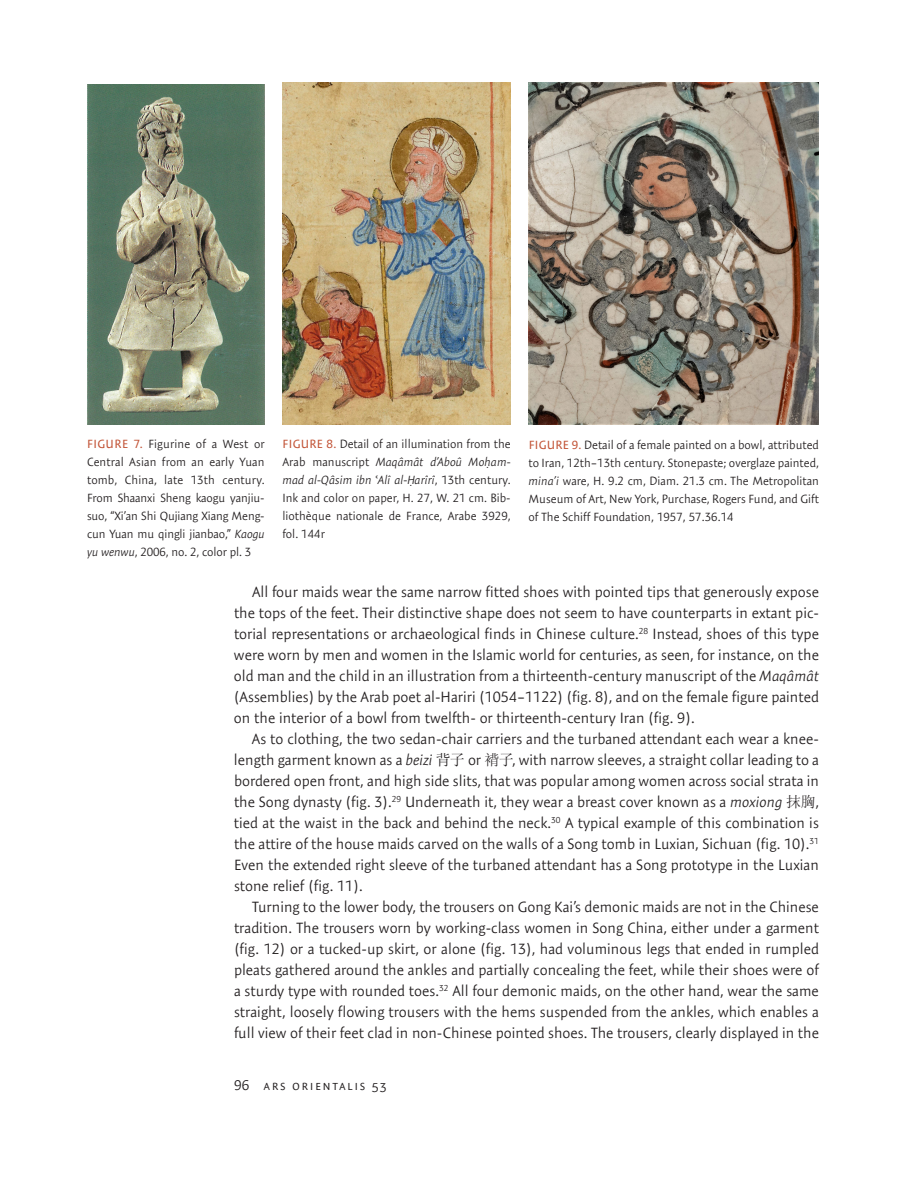
<style>
.page{position:relative;width:918px;height:1188px;background:#fff}
.page>*{position:absolute;margin:0;border:0;box-sizing:border-box;transform-origin:0 0}
.t1{font:300 15px/21px "Expo Sans Pro";color:#231f20;text-align:justify}
.t2{font:300 14.25px "Expo Sans Pro";letter-spacing:.1em;color:#231f20}
.t3{font:300 12px/18px "Expo Sans Pro";color:#231f20;text-align:justify}
.s1{font-weight:400;color:#c25437}
.s2{font-style:italic}
.s3{font-family:"Free Serif";font-weight:400}
.s4{font-family:"Cambria";font-weight:400}
.s5{font-family:"Sim Sun";font-weight:400}
</style>
<div class="page">
<img style="left:87px;top:84px;width:177px;height:341px">
<img style="left:283px;top:82px;width:227px;height:342px">
<img style="left:529px;top:82px;width:290px;height:342px">
<p class="t3" style="left:87px;top:435px;width:179px"><span class="s1">FIGURE 7.</span> Figurine of a West or Central Asian from an early Yuan tomb, China, late 13th century.<br>From Shaanxi Sheng kaogu yanjiu&shy;suo, “Xi’an Shi Qujiang Xiang Meng&shy;cun Yuan mu qingli jianbao,” <span class="s2">Kaogu yu wenwu</span>, 2006, no. 2, color pl. 3</p>
<p class="t3" style="left:283px;top:435px;width:230px"><span class="s1">FIGURE 8.</span> Detail of an illumination from the Arab manuscript <span class="s2">Maqâmât d’Aboû Moh</span><span class="s3">̣</span><span class="s2">am&shy;mad al-Qâsim ibn</span> <span class="s4">ʿ</span><span class="s2">Alî al-H</span><span class="s3">̣</span><span class="s2">arîrî</span>, 13th century.<br>Ink and color on paper, H. 27, W. 21 cm. Bib&shy;liothèque nationale de France, Arabe 3929, fol. 144r</p>
<p class="t3" style="left:529px;top:436px;width:292px"><span class="s1">FIGURE 9.</span> Detail of a female painted on a bowl, attributed to Iran, 12th–13th century. Stonepaste; overglaze painted, <span class="s2">mina’i</span> ware, H. 9.2 cm, Diam. 21.3 cm. The Metropolitan Museum of Art, New York, Purchase, Rogers Fund, and Gift of The Schiff Foundation, 1957, 57.36.14</p>
<p class="t1" style="left:234px;top:581px;width:587px;text-indent:18px">All four maids wear the same narrow fitted shoes with pointed tips that generously expose the tops of the feet. Their distinctive shape does not seem to have counterparts in extant pic&shy;torial representations or archaeological finds in Chinese culture.<sup>28</sup> Instead, shoes of this type were worn by men and women in the Islamic world for centuries, as seen, for instance, on the old man and the child in an illustration from a thirteenth-century manuscript of the <span class="s2">Maqâmât </span>(Assemblies) by the Arab poet al-Hariri (1054–1122) (fig. 8), and on the female figure painted on the interior of a bowl from twelfth- or thirteenth-century Iran (fig. 9).</p>
<p class="t1" style="left:234px;top:728px;width:587px;text-indent:18px">As to clothing, the two sedan-chair carriers and the turbaned attendant each wear a knee&shy;length garment known as a <span class="s2">beizi</span> <span class="s5">背子</span> or <span class="s5">褙子</span>, with narrow sleeves, a straight collar leading to a bordered open front, and high side slits, that was popular among women across social strata in the Song dynasty (fig. 3).<sup>29</sup> Underneath it, they wear a breast cover known as a <span class="s2">moxiong</span> <span class="s5">抹胸</span>, tied at the waist in the back and behind the neck.<sup>30</sup> A typical example of this combination is the attire of the house maids carved on the walls of a Song tomb in Luxian, Sichuan (fig. 10).<sup>31<br></sup>Even the extended right sleeve of the turbaned attendant has a Song prototype in the Luxian stone relief (fig. 11).</p>
<p class="t1" style="left:234px;top:896px;width:587px;text-indent:18px">Turning to the lower body, the trousers on Gong Kai’s demonic maids are not in the Chinese tradition. The trousers worn by working-class women in Song China, either under a garment (fig. 12) or a tucked-up skirt, or alone (fig. 13), had voluminous legs that ended in rumpled pleats gathered around the ankles and partially concealing the feet, while their shoes were of a sturdy type with rounded toes.<sup>32</sup> All four demonic maids, on the other hand, wear the same straight, loosely flowing trousers with the hems suspended from the ankles, which enables a full view of their feet clad in non-Chinese pointed shoes. The trousers, clearly displayed in the</p>
<p class="t2" style="left:234px;top:1077px;width:154px">96 Ars Orientalis 53</p>
</div>
